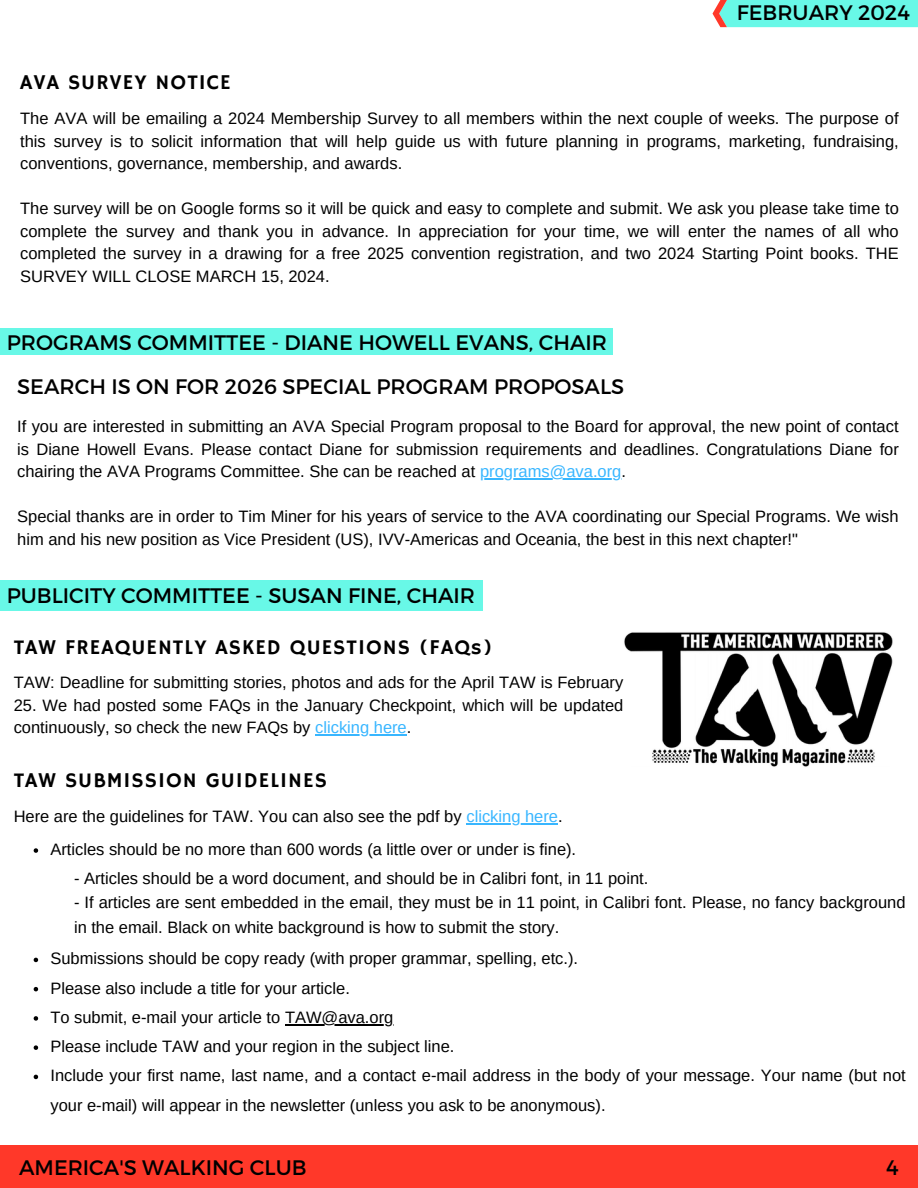
<style>
.page{position:relative;width:918px;height:1188px;background:#fff}
.page>*{position:absolute;margin:0;border:0;box-sizing:border-box;transform-origin:0 0}
.t1{font:21px "Montserrat";color:#000}
.t2{font:21px "Hammersmith One";letter-spacing:.05em;color:#000}
.t3{font:16.5px/22.5px "Arimo";color:#000;text-align:justify}
.s1{color:#38b6ff}
</style>
<div class="page">
<div style="left:0;top:1145px;width:918px;height:43px;background:#ff3829"></div>
<div style="left:713px;top:0;width:205px;height:27px;background:#68f8e7"></div>
<div style="left:0;top:328px;width:612px;height:26px;background:#68f8e7"></div>
<hr style="left:480px;top:478px;width:141px;height:2px;background:#38b6ff">
<div style="left:0;top:581px;width:483px;height:29px;background:#68f8e7"></div>
<img style="left:624px;top:632px;width:269px;height:135px">
<hr style="left:315px;top:735px;width:92px;height:1px;background:#38b6ff">
<svg style="left:34px;top:848px;width:4px;height:5px"></svg>
<svg style="left:34px;top:958px;width:4px;height:4px"></svg>
<svg style="left:34px;top:987px;width:4px;height:4px"></svg>
<svg style="left:34px;top:1016px;width:4px;height:5px"></svg>
<hr style="left:285px;top:1024px;width:108px;height:1px;background:#000">
<svg style="left:34px;top:1045px;width:4px;height:5px"></svg>
<svg style="left:34px;top:1075px;width:4px;height:4px"></svg>
<hr style="left:466px;top:823px;width:92px;height:2px;background:#38b6ff">
<h1 class="t1" style="left:737px;top:-1px;width:175px">FEBRUARY 2024</h1>
<p class="t2" style="left:20px;top:71px;width:212px">AVA SURVEY NOTICE</p>
<h2 class="t3" style="left:20px;top:107px;width:880px">The AVA will be emailing a 2024 Membership Survey to all members within the next couple of weeks. The purpose of this survey is to solicit information that will help guide us with future planning in programs, marketing, fundraising, conventions, governance, membership, and awards.</h2>
<p class="t3" style="left:20px;top:197px;width:880px">The survey will be on Google forms so it will be quick and easy to complete and submit. We ask you please take time to complete the survey and thank you in advance. In appreciation for your time, we will enter the names of all who completed the survey in a drawing for a free 2025 convention registration, and two 2024 Starting Point books. THE SURVEY WILL CLOSE MARCH 15, 2024.</p>
<p class="t1" style="left:7px;top:329px;width:602px">PROGRAMS COMMITTEE - DIANE HOWELL EVANS, CHAIR</p>
<p class="t1" style="left:17px;top:373px;width:609px">SEARCH IS ON FOR 2026 SPECIAL PROGRAM PROPOSALS</p>
<p class="t3" style="left:17px;top:415px;width:883px">If you are interested in submitting an AVA Special Program proposal to the Board for approval, the new point of contact is Diane Howell Evans. Please contact Diane for submission requirements and deadlines. Congratulations Diane for chairing the AVA Programs Committee. She can be reached at <span class="s1">programs@ava.org</span>.</p>
<h1 class="t3" style="left:17px;top:505px;width:883px">Special thanks are in order to Tim Miner for his years of service to the AVA coordinating our Special Programs. We wish him and his new position as Vice President (US), IVV-Americas and Oceania, the best in this next chapter!"</h1>
<p class="t1" style="left:7px;top:582px;width:470px">PUBLICITY COMMITTEE - SUSAN FINE, CHAIR</p>
<h1 class="t2" style="left:14px;top:635px;width:480px">TAW FREAQUENTLY ASKED QUESTIONS (FAQs)</h1>
<p class="t3" style="left:14px;top:671px;width:611px">TAW: Deadline for submitting stories, photos and ads for the April TAW is February</p>
<p class="t3" style="left:14px;top:694px;width:611px">25. We had posted some FAQs in the January Checkpoint, which will be updated continuously, so check the new FAQs by <span class="s1">clicking here</span>.</p>
<h1 class="t2" style="left:14px;top:768px;width:315px">TAW SUBMISSION GUIDELINES</h1>
<p class="t3" style="left:14px;top:805px;width:550px">Here are the guidelines for TAW. You can also see the pdf by <span class="s1">clicking here</span>.</p>
<p class="t3" style="left:50px;top:838px;width:527px">Articles should be no more than 600 words (a little over or under is fine).</p>
<p class="t3" style="left:74px;top:867px;width:576px">- Articles should be a word document, and should be in Calibri font, in 11 point.</p>
<p class="t3" style="left:74px;top:890px;width:833px;line-height:24.8px">- If articles are sent embedded in the email, they must be in 11 point, in Calibri font. Please, no fancy background in the email. Black on white background is how to submit the story.</p>
<p class="t3" style="left:50px;top:947px;width:529px">Submissions should be copy ready (with proper grammar, spelling, etc.).</p>
<p class="t3" style="left:50px;top:977px;width:301px">Please also include a title for your article.</p>
<p class="t3" style="left:50px;top:1006px;width:344px">To submit, e-mail your article to TAW@ava.org</p>
<p class="t3" style="left:50px;top:1035px;width:405px">Please include TAW and your region in the subject line.</p>
<p class="t3" style="left:50px;top:1064px;width:857px">Include your first name, last name, and a contact e-mail address in the body of your message. Your name (but not</p>
<p class="t3" style="left:50px;top:1094px;width:557px">your e-mail) will appear in the newsletter (unless you ask to be anonymous).</p>
<h1 class="t1" style="left:19px;top:1154px;width:289px">AMERICA'S WALKING CLUB</h1>
<h1 class="t1" style="left:886px;top:1154px;width:14px">4</h1>
</div>
